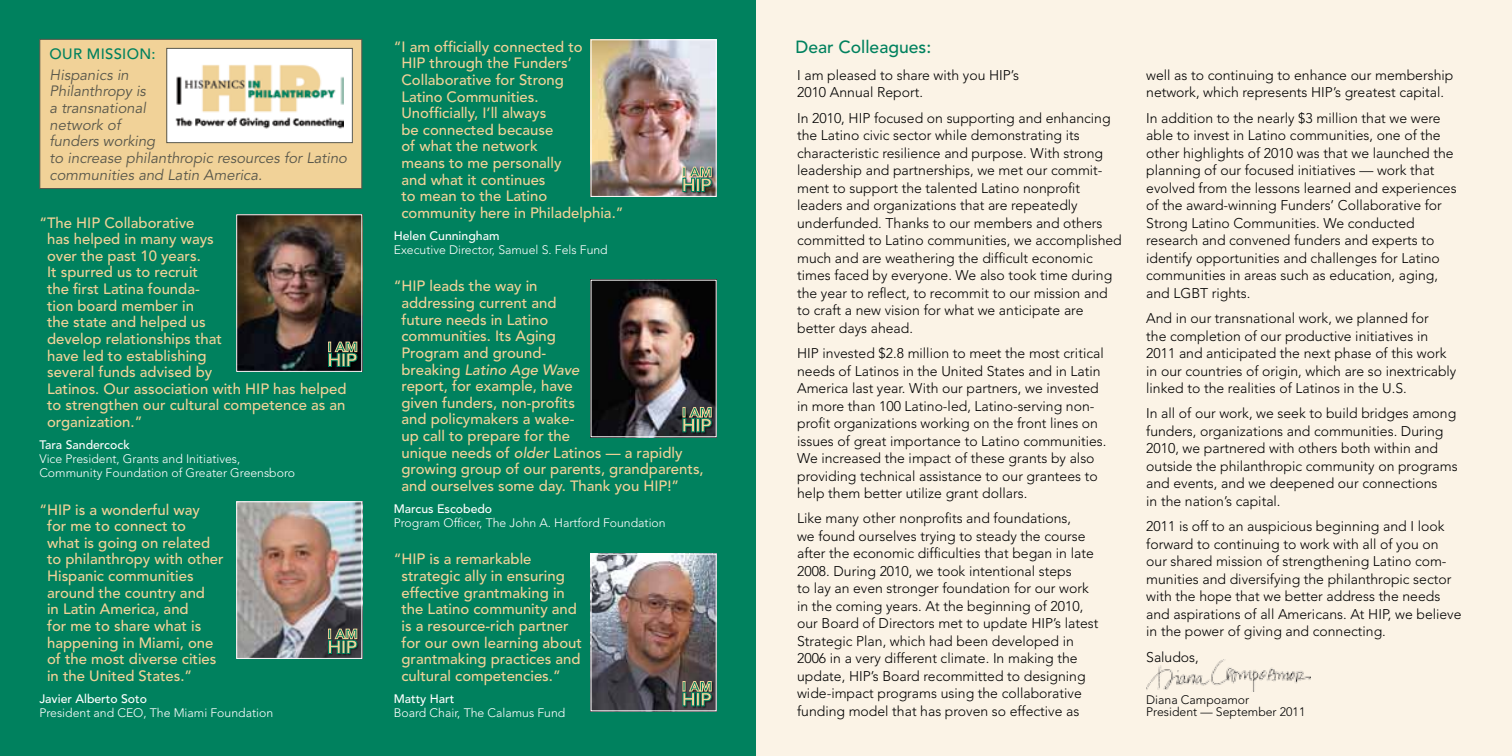
<style>
.page{position:relative;width:1512px;height:756px;background:#fff}
.page>*{position:absolute;margin:0;border:0;box-sizing:border-box;transform-origin:0 0}
.t1{font:500 17.5px "Avenir";color:#00815e}
.t2{font:500 14.88px/16.6px "Avenir";color:#f1d298}
.t3{font:italic 14.88px/16.6px "Avenir";color:#58574b}
.t4{font:500 14.88px "Avenir";letter-spacing:.02em;color:#00815e}
.t5{font:300 14px/17.5px "Avenir";color:#000}
.t6{font:300 12.25px/14px "Avenir";color:#fff}
.t7{font:500 12.25px "Avenir";color:#fff}
.t8{font:300 12.25px/12.2px "Avenir";color:#000}
.s1{font-style:italic}
</style>
<div class="page">
<div style="left:0;top:0;width:756px;height:756px;background:#00815e"></div>
<img style="left:238px;top:216px;width:122px;height:154px">
<div style="left:236px;top:214px;width:126px;height:158px;border:1px solid #fff"></div>
<div style="left:329px;top:342px;width:30px;height:27px;background:#000;opacity:.5"></div>
<svg style="left:328px;top:342px;width:29px;height:25px"></svg>
<img style="left:593px;top:41px;width:122px;height:154px">
<div style="left:591px;top:39px;width:126px;height:158px;border:1px solid #fff"></div>
<div style="left:683px;top:167px;width:31px;height:27px;background:#000;opacity:.5"></div>
<svg style="left:683px;top:167px;width:28px;height:25px"></svg>
<img style="left:593px;top:282px;width:122px;height:153px">
<div style="left:683px;top:408px;width:31px;height:26px;background:#000;opacity:.5"></div>
<svg style="left:683px;top:407px;width:28px;height:25px"></svg>
<img style="left:238px;top:503px;width:122px;height:154px">
<div style="left:236px;top:501px;width:126px;height:158px;border:1px solid #fff"></div>
<div style="left:329px;top:629px;width:30px;height:27px;background:#000;opacity:.5"></div>
<svg style="left:328px;top:629px;width:29px;height:25px"></svg>
<img style="left:593px;top:556px;width:122px;height:153px">
<div style="left:591px;top:554px;width:126px;height:157px;border:1px solid #fff"></div>
<div style="left:683px;top:682px;width:31px;height:26px;background:#000;opacity:.5"></div>
<svg style="left:683px;top:681px;width:28px;height:25px"></svg>
<div style="left:756px;top:0;width:756px;height:756px;background:#fbf3e6"></div>
<img style="left:1146px;top:659px;width:164px;height:32px">
<div style="left:39px;top:39px;width:323px;height:150px;background:#f1d298;border:1px solid #58574b"></div>
<div style="left:167px;top:48px;width:185px;height:95px;background:#fff"></div>
<img style="left:176px;top:65px;width:167px;height:64px">
<div style="left:166px;top:48px;width:187px;height:95px;border:1px solid #58574b"></div>
<p class="t4" style="left:50px;top:46px;width:107px">OUR MISSION:</p>
<p class="t3" style="left:50px;top:67px;width:299px">Hispanics in<br>Philanthropy is<br>a transnational<br>network of<br>funders working<br>to increase philanthropic resources for Latino communities and Latin America.</p>
<p class="t2" style="left:47px;top:214px;width:301px;text-indent:-8px">“The HIP Collaborative<br>has helped in many ways<br>over the past 10 years.<br>It spurred us to recruit<br>the first Latina founda-<br>tion board member in<br>the state and helped us<br>develop relationships that<br>have led to establishing<br>several funds advised by<br>Latinos. Our association with HIP has helped to strengthen our cultural competence as an organization.”</p>
<p class="t7" style="left:39px;top:438px;width:92px">Tara Sandercock</p>
<p class="t6" style="left:39px;top:452px;width:257px">Vice President, Grants and Initiatives,<br>Community Foundation of Greater Greensboro</p>
<p class="t2" style="left:47px;top:501px;width:178px;text-indent:-8px">“HIP is a wonderful way<br>for me to connect to<br>what is going on related to philanthropy with other<br>Hispanic communities around the country and<br>in Latin America, and<br>for me to share what is happening in Miami, one of the most diverse cities in the United States.”</p>
<p class="t7" style="left:39px;top:691px;width:109px">Javier Alberto Soto</p>
<p class="t6" style="left:39px;top:705px;width:235px">President and CEO, The Miami Foundation</p>
<p class="t2" style="left:401px;top:39px;width:224px;text-indent:-8px">“I am officially connected to<br>HIP through the Funders’<br>Collaborative for Strong<br>Latino Communities.<br>Unofficially, I’ll always<br>be connected because<br>of what the network<br>means to me personally<br>and what it continues<br>to mean to the Latino community here in Philadelphia.”</p>
<p class="t7" style="left:394px;top:228px;width:107px">Helen Cunningham</p>
<p class="t6" style="left:394px;top:243px;width:216px">Executive Director, Samuel S. Fels Fund</p>
<p class="t2" style="left:401px;top:278px;width:304px;text-indent:-8px">“HIP leads the way in<br>addressing current and<br>future needs in Latino<br>communities. Its Aging<br>Program and ground-<br>breaking <span class="s1">Latino Age Wave<br></span>report, for example, have<br>given funders, non-profits<br>and policymakers a wake-<br>up call to prepare for the<br>unique needs of <span class="s1">older</span> Latinos — a rapidly growing group of our parents, grandparents, and ourselves some day. Thank you HIP!”</p>
<p class="t7" style="left:394px;top:501px;width:100px">Marcus Escobedo</p>
<p class="t6" style="left:394px;top:516px;width:273px">Program Officer, The John A. Hartford Foundation</p>
<p class="t2" style="left:401px;top:551px;width:182px;text-indent:-8px">“HIP is a remarkable strategic ally in ensuring effective grantmaking in the Latino community and is a resource-rich partner for our own learning about grantmaking practices and cultural competencies.”</p>
<p class="t7" style="left:394px;top:691px;width:62px">Matty Hart</p>
<p class="t6" style="left:394px;top:705px;width:173px">Board Chair, The Calamus Fund</p>
<p class="t1" style="left:795px;top:37px;width:137px">Dear Colleagues:</p>
<p class="t5" style="left:797px;top:66px;width:223px">I am pleased to share with you HIP’s<br>2010 Annual Report.</p>
<p class="t5" style="left:797px;top:109px;width:326px">In 2010, HIP focused on supporting and enhancing the Latino civic sector while demonstrating its characteristic resilience and purpose. With strong leadership and partnerships, we met our commit&shy;ment to support the talented Latino nonprofit leaders and organizations that are repeatedly underfunded. Thanks to our members and others committed to Latino communities, we accomplished much and are weathering the difficult economic times faced by everyone. We also took time during the year to reflect, to recommit to our mission and to craft a new vision for what we anticipate are better days ahead.</p>
<p class="t5" style="left:797px;top:345px;width:311px">HIP invested $2.8 million to meet the most critical needs of Latinos in the United States and in Latin America last year. With our partners, we invested in more than 100 Latino-led, Latino-serving non&shy;profit organizations working on the front lines on issues of great importance to Latino communities.<br>We increased the impact of these grants by also providing technical assistance to our grantees to help them better utilize grant dollars.</p>
<p class="t5" style="left:797px;top:510px;width:303px">Like many other nonprofits and foundations,<br>we found ourselves trying to steady the course after the economic difficulties that began in late 2008. During 2010, we took intentional steps<br>to lay an even stronger foundation for our work in the coming years. At the beginning of 2010, our Board of Directors met to update HIP’s latest Strategic Plan, which had been developed in 2006 in a very different climate. In making the update, HIP’s Board recommitted to designing wide-impact programs using the collaborative funding model that has proven so effective as</p>
<p class="t5" style="left:1146px;top:66px;width:309px">well as to continuing to enhance our membership network, which represents HIP’s greatest capital.</p>
<p class="t5" style="left:1146px;top:109px;width:312px">In addition to the nearly $3 million that we were able to invest in Latino communities, one of the other highlights of 2010 was that we launched the planning of our focused initiatives — work that evolved from the lessons learned and experiences of the award-winning Funders’ Collaborative for Strong Latino Communities. We conducted research and convened funders and experts to identify opportunities and challenges for Latino communities in areas such as education, aging, and LGBT rights.</p>
<p class="t5" style="left:1146px;top:309px;width:312px">And in our transnational work, we planned for<br>the completion of our productive initiatives in 2011 and anticipated the next phase of this work in our countries of origin, which are so inextricably linked to the realities of Latinos in the U.S.</p>
<p class="t5" style="left:1146px;top:405px;width:313px">In all of our work, we seek to build bridges among funders, organizations and communities. During 2010, we partnered with others both within and outside the philanthropic community on programs and events, and we deepened our connections<br>in the nation’s capital.</p>
<p class="t5" style="left:1146px;top:518px;width:317px">2011 is off to an auspicious beginning and I look forward to continuing to work with all of you on our shared mission of strengthening Latino com&shy;munities and diversifying the philanthropic sector with the hope that we better address the needs and aspirations of all Americans. At HIP, we believe in the power of giving and connecting.</p>
<p class="t5" style="left:1146px;top:648px;width:54px">Saludos,</p>
<p class="t8" style="left:1146px;top:693px;width:161px">Diana Campoamor<br>President — September 2011</p>
</div>
